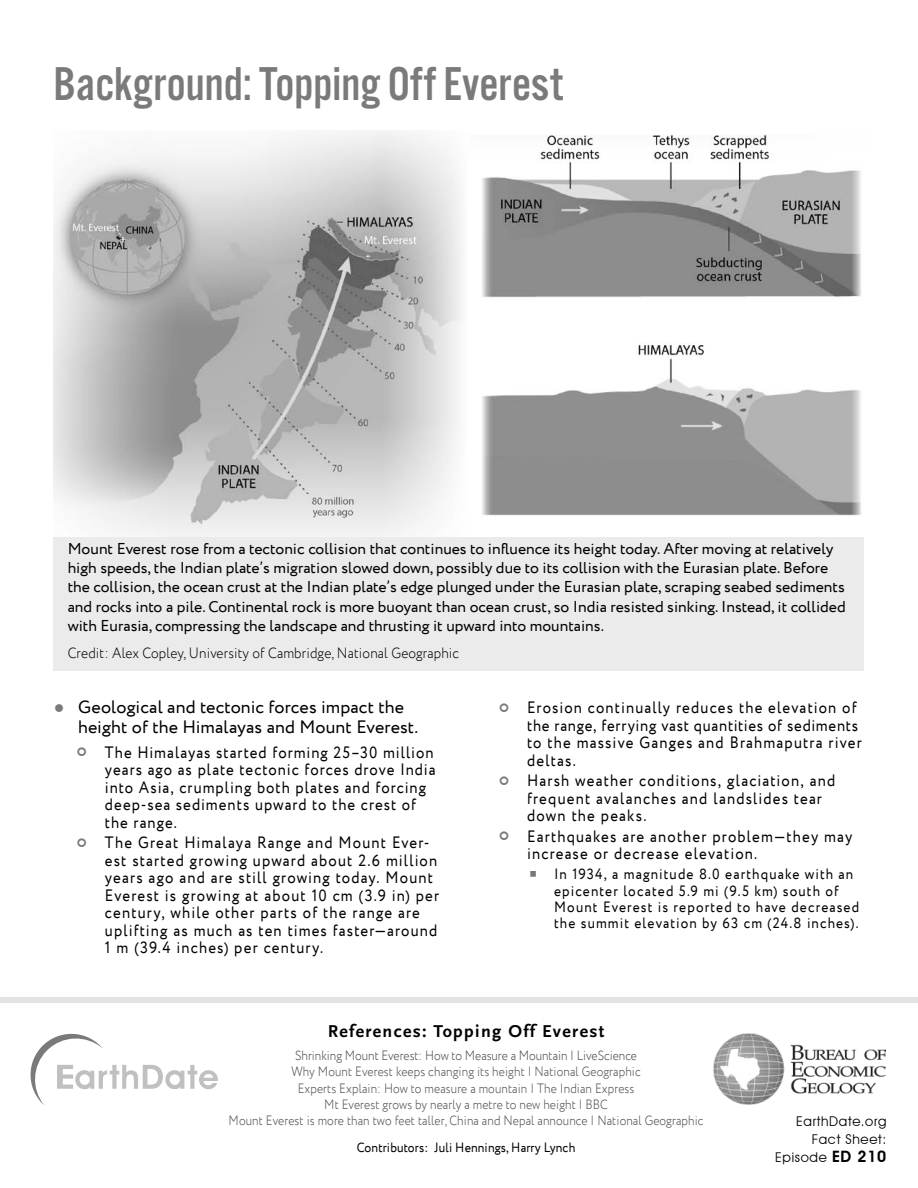
<style>
.page{position:relative;width:918px;height:1188px;background:#fff}
.page>*{position:absolute;margin:0;border:0;box-sizing:border-box;transform-origin:0 0}
.t1{font:49.35px "Alternate Got No 3 D";color:#7a7a7a}
.t2{font:18px/19.4px "Circe";letter-spacing:.005em;color:#000}
.t3{font:700 18px "Scala Sans Pro";letter-spacing:.075em;color:#000}
.t4{font:16.5px/17.5px "Circe";letter-spacing:.075em;color:#000;scale:.9 1}
.t5{font:15.75px/19.5px "Circe";color:#000}
.t6{font:15px/16.5px "Circe";letter-spacing:.08em;color:#000;scale:.9 1}
.t7{font:300 15px "Circe";letter-spacing:.01em;color:#000;scale:.9 1}
.t8{font:300 13.5px/16.2px "Circe";letter-spacing:.01em;color:#4b4b4b;text-align:center;scale:.87 1}
.t9{font:300 13.5px "Circe";color:#474747;scale:.87 1}
.t10{font:13.5px "Circe";letter-spacing:.01em;color:#000;scale:.9 1}
.t11{font:13.5px/18px "Avant Garde IT Cby BT";letter-spacing:.05em;color:#000;text-align:right}
.s1{color:#7a7a7a}
.s2{font-weight:600;font-size:15.75px}
</style>
<div class="page">
<img style="left:713px;top:1034px;width:173px;height:71px">
<svg style="left:30px;top:1033px;width:188px;height:72px"></svg>
<div style="left:0;top:998px;width:918px;height:5px;background:#e2e2e2"></div>
<img style="left:53px;top:131px;width:808px;height:406px">
<div style="left:53px;top:537px;width:811px;height:134px;background:#ebebeb"></div>
<h1 class="t1" style="left:53px;top:58px;width:511px">Background: Topping Off Everest</h1>
<p class="t5" style="left:68px;top:539px;width:780px">Mount Everest rose from a tectonic collision that continues to influence its height today. After moving at relatively high speeds, the Indian plate’s migration slowed down, possibly due to its collision with the Eurasian plate. Before the collision, the ocean crust at the Indian plate’s edge plunged under the Eurasian plate, scraping seabed sediments and rocks into a pile. Continental rock is more buoyant than ocean crust, so India resisted sinking. Instead, it collided with Eurasia, compressing the landscape and thrusting it upward into mountains.</p>
<p class="t7" style="left:68px;top:643px;width:436px">Credit: Alex Copley, University of Cambridge, National Geographic</p>
<p class="t2" style="left:78px;top:698px;width:342px;text-indent:-24px"><span class="s1">●</span> Geological and tectonic forces impact the height of the Himalayas and Mount Everest.</p>
<p class="t4" style="left:105px;top:744px;width:369px">The Himalayas started forming 25–30 million years ago as plate tectonic forces drove India into Asia, crumpling both plates and forcing deep-sea sediments upward to the crest of the range.</p>
<p class="t4" style="left:105px;top:834px;width:373px">The Great Himalaya Range and Mount Ever&shy;est started growing upward about 2.6 million years ago and are still growing today. Mount Everest is growing at about 10 cm (3.9 in) per century, while other parts of the range are uplifting as much as ten times faster—around 1 m (39.4 inches) per century.</p>
<p class="t4" style="left:527px;top:699px;width:373px">Erosion continually reduces the elevation of the range, ferrying vast quantities of sediments to the massive Ganges and Brahmaputra river deltas.</p>
<p class="t4" style="left:527px;top:772px;width:344px">Harsh weather conditions, glaciation, and frequent avalanches and landslides tear down the peaks.</p>
<p class="t4" style="left:527px;top:828px;width:363px">Earthquakes are another problem—they may increase or decrease elevation.</p>
<p class="t6" style="left:554px;top:866px;width:341px;text-indent:-25px"><span class="s1">▪</span> In 1934, a magnitude 8.0 earthquake with an epicenter located 5.9 mi (9.5 km) south of Mount Everest is reported to have decreased the summit elevation by 63 cm (24.8 inches).</p>
<p class="t3" style="left:328px;top:1021px;width:278px">References: Topping Off Everest</p>
<p class="t9" style="left:295px;top:1047px;width:394px">Shrinking Mount Everest: How to Measure a Mountain | LiveScience</p>
<p class="t8" style="left:229px;top:1064px;width:548px">Why Mount Everest keeps changing its height | National Geographic<br>Experts Explain: How to measure a mountain | The Indian Express<br>Mt Everest grows by nearly a metre to new height | BBC<br>Mount Everest is more than two feet taller, China and Nepal announce | National Geographic</p>
<p class="t10" style="left:357px;top:1139px;width:244px">Contributors: Juli Hennings, Harry Lynch</p>
<p class="t11" style="left:775px;top:1113px;width:113px">EarthDate.org<br>Fact Sheet:<br>Episode <span class="s2">ED 210</span></p>
</div>
